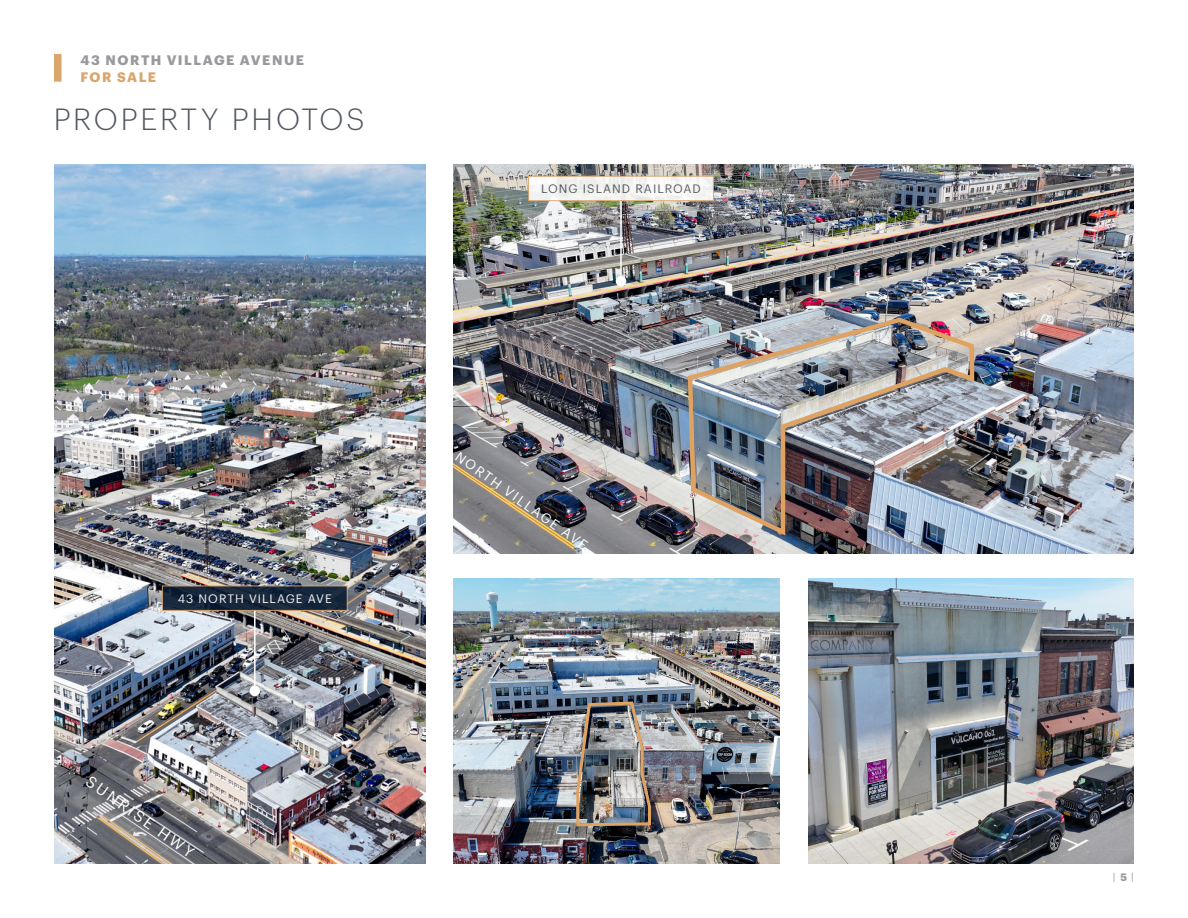
<style>
.page{position:relative;width:1188px;height:918px;background:#fff}
.page>*{position:absolute;margin:0;border:0;box-sizing:border-box;transform-origin:0 0}
.t1{font:300 30px "Graphik";letter-spacing:.085em;color:#52575f}
.t2{font:15.6px "Graphik";color:#fff}
.t3{font:700 13.5px "Graphik";letter-spacing:.115em;color:#99999e}
.t4{font:13.5px "Graphik";color:#fff}
.t5{font:700 13.5px "Graphik";letter-spacing:.1em;color:#d9a76c}
.t6{font:12px "Graphik";letter-spacing:.085em;color:#52575f}
.t7{font:12px "Graphik";letter-spacing:.085em;color:#fff}
.t8{font:10.5px "Graphik";color:#99999e}
.s1{font-weight:700}
</style>
<div class="page">
<img style="left:454px;top:164px;width:680px;height:390px">
<img style="left:54px;top:164px;width:371px;height:700px">
<img style="left:454px;top:578px;width:325px;height:286px">
<img style="left:808px;top:578px;width:326px;height:286px">
<img style="left:686px;top:315px;width:291px;height:224px">
<img style="left:575px;top:700px;width:77px;height:128px">
<div style="left:54px;top:54px;width:8px;height:28px;background:#d9a76c"></div>
<div style="left:529px;top:176px;width:184px;height:25px;background:#f4f4f2"></div>
<div style="left:528px;top:176px;width:186px;height:25px;border:1px solid #d9a76c"></div>
<hr style="left:620px;top:201px;width:2px;height:80px;background:#fff">
<div style="left:616px;top:276px;width:10px;height:11px;background:#fff;border-radius:50%"></div>
<svg style="left:164px;top:588px;width:182px;height:21px;fill:#17283d"></svg>
<div style="left:162px;top:586px;width:186px;height:25px;border:1px solid #d9a76c"></div>
<hr style="left:254px;top:611px;width:2px;height:80px;background:#fff">
<div style="left:250px;top:686px;width:10px;height:10px;background:#fff;border-radius:50%"></div>
<p class="t3" style="left:80px;top:50px;width:225px">43 NORTH VILLAGE AVENUE</p>
<p class="t5" style="left:80px;top:66px;width:77px">FOR SALE</p>
<p class="t1" style="left:54px;top:97px;width:312px">PROPERTY PHOTOS</p>
<p class="t6" style="left:541px;top:180px;width:161px">LONG ISLAND RAILROAD</p>
<p class="t7" style="left:178px;top:590px;width:156px">43 NORTH VILLAGE AVE</p>
<p class="t2" style="left:94px;top:770px;width:131px;rotate:35deg">SUNRISE HWY</p>
<p class="t4" style="left:463px;top:446px;width:160px;rotate:36deg">NORTH VILLAGE AVE</p>
<p class="t8" style="left:1113px;top:869px;width:23px">| <span class="s1">5</span> |</p>
</div>
